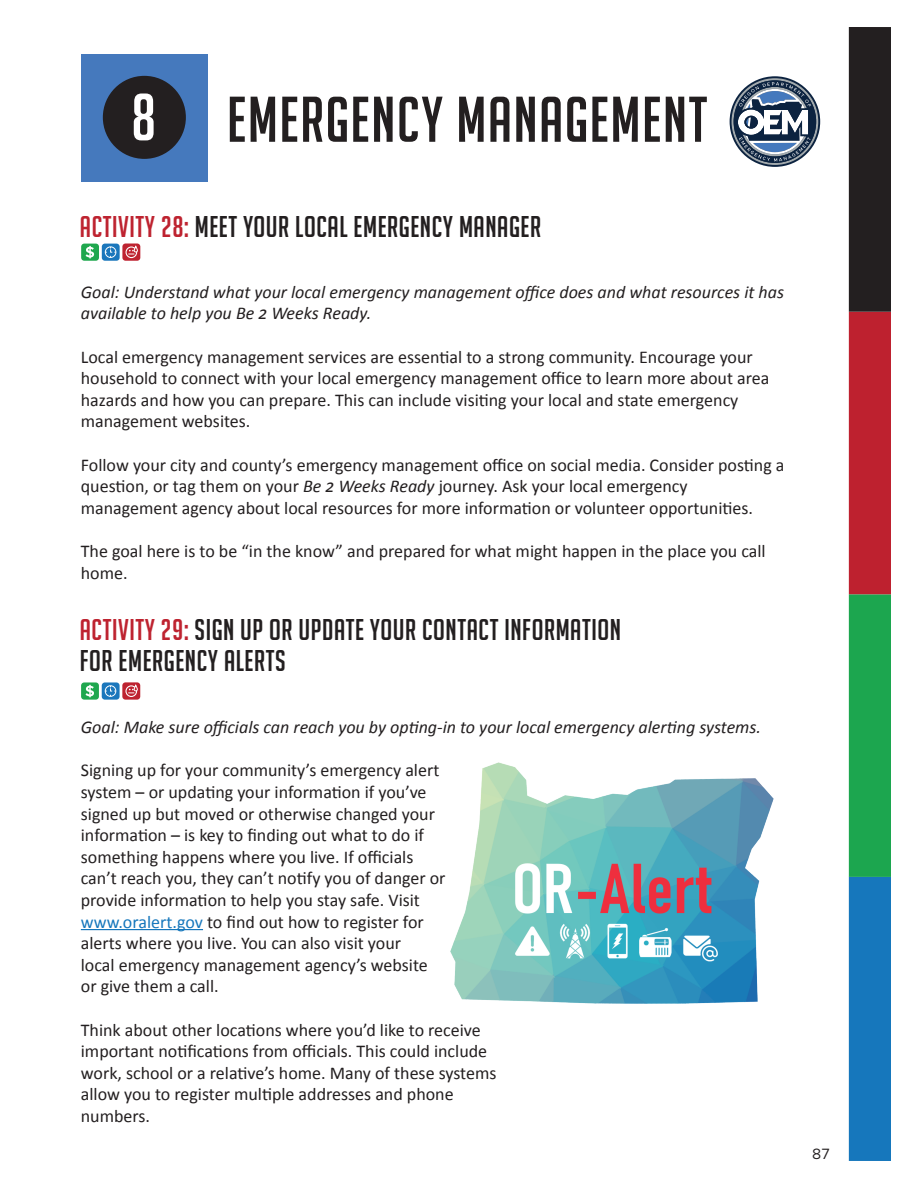
<style>
.page{position:relative;width:918px;height:1188px;background:#fff}
.page>*{position:absolute;margin:0;border:0;box-sizing:border-box;transform-origin:0 0}
.t1{font:62.85px "Big Noodle Titling";letter-spacing:.025em;color:#231f20}
.t2{font:29.25px/31.5px "Big Noodle Titling";letter-spacing:.02em;color:#231f20}
.t3{font:18px/21.6px "Calibri";color:#231f20}
.t4{font:italic 18px/21.6px "Calibri";color:#231f20}
.t5{font:15px "Metropolis";color:#231f20}
.s1{color:#be2330}
.s2{font-style:italic}
.s3{color:#1677bc}
</style>
<div class="page">
<div style="left:849px;top:877px;width:42px;height:284px;background:#1677bc"></div>
<div style="left:849px;top:594px;width:42px;height:283px;background:#1ca64f"></div>
<div style="left:849px;top:312px;width:42px;height:282px;background:#be212f"></div>
<div style="left:849px;top:27px;width:42px;height:285px;background:#231f20"></div>
<hr style="left:81px;top:929px;width:122px;height:1px;background:#1677bc">
<div style="left:81px;top:244px;width:18px;height:17px;background:#1fa74e;border-radius:3px"></div>
<svg style="left:86px;top:246px;width:8px;height:12px"></svg>
<div style="left:102px;top:244px;width:18px;height:17px;background:#1b77bc;border-radius:3px"></div>
<svg style="left:105px;top:246px;width:11px;height:12px"></svg>
<div style="left:122px;top:244px;width:18px;height:17px;background:#be2330;border-radius:3px"></div>
<svg style="left:126px;top:245px;width:12px;height:13px"></svg>
<div style="left:81px;top:682px;width:18px;height:18px;background:#1fa74e;border-radius:3px"></div>
<svg style="left:85px;top:685px;width:9px;height:12px"></svg>
<div style="left:102px;top:682px;width:18px;height:18px;background:#1b77bc;border-radius:3px"></div>
<svg style="left:105px;top:685px;width:11px;height:12px"></svg>
<div style="left:122px;top:682px;width:18px;height:18px;background:#be2330;border-radius:3px"></div>
<svg style="left:125px;top:684px;width:13px;height:13px"></svg>
<div style="left:81px;top:54px;width:126px;height:128px;background:#4579bd"></div>
<div style="left:103px;top:76px;width:83px;height:83px;background:#231f20;border-radius:50%"></div>
<svg style="left:134px;top:94px;width:20px;height:46px"></svg>
<svg style="left:732px;top:78px;width:86px;height:87px"></svg>
<img style="left:451px;top:763px;width:322px;height:241px">
<p class="t1" style="left:227px;top:86px;width:482px">EMERGENCY MANAGEMENT</p>
<p class="t2" style="left:80px;top:211px;width:463px"><span class="s1">ACTIVITY 28:</span> MEET YOUR LOCAL EMERGENCY MANAGER</p>
<p class="t4" style="left:81px;top:280px;width:705px">Goal: Understand what your local emergency management office does and what resources it has available to help you Be 2 Weeks Ready.</p>
<p class="t3" style="left:81px;top:345px;width:690px">Local emergency management services are essential to a strong community. Encourage your household to connect with your local emergency management office to learn more about area hazards and how you can prepare. This can include visiting your local and state emergency management websites.</p>
<p class="t3" style="left:81px;top:453px;width:705px">Follow your city and county’s emergency management office on social media. Consider posting a question, or tag them on your <span class="s2">Be 2 Weeks Ready</span> journey. Ask your local emergency management agency about local resources for more information or volunteer opportunities.</p>
<p class="t3" style="left:81px;top:539px;width:686px">The goal here is to be “in the know” and prepared for what might happen in the place you call home.</p>
<p class="t2" style="left:80px;top:613px;width:543px"><span class="s1">ACTIVITY 29:</span> SIGN UP OR UPDATE YOUR CONTACT INFORMATION<br>FOR EMERGENCY ALERTS</p>
<p class="t4" style="left:81px;top:716px;width:682px">Goal: Make sure officials can reach you by opting-in to your local emergency alerting systems.</p>
<p class="t3" style="left:81px;top:759px;width:366px">Signing up for your community’s emergency alert system – or updating your information if you’ve signed up but moved or otherwise changed your information – is key to finding out what to do if something happens where you live. If officials can’t reach you, they can’t notify you of danger or provide information to help you stay safe. Visit <span class="s3">www.oralert.gov</span> to find out how to register for alerts where you live. You can also visit your<br>local emergency management agency’s website or give them a call.</p>
<p class="t3" style="left:81px;top:1018px;width:417px">Think about other locations where you’d like to receive important notifications from officials. This could include work, school or a relative’s home. Many of these systems allow you to register multiple addresses and phone numbers.</p>
<p class="t5" style="left:812px;top:1145px;width:19px">87</p>
</div>
